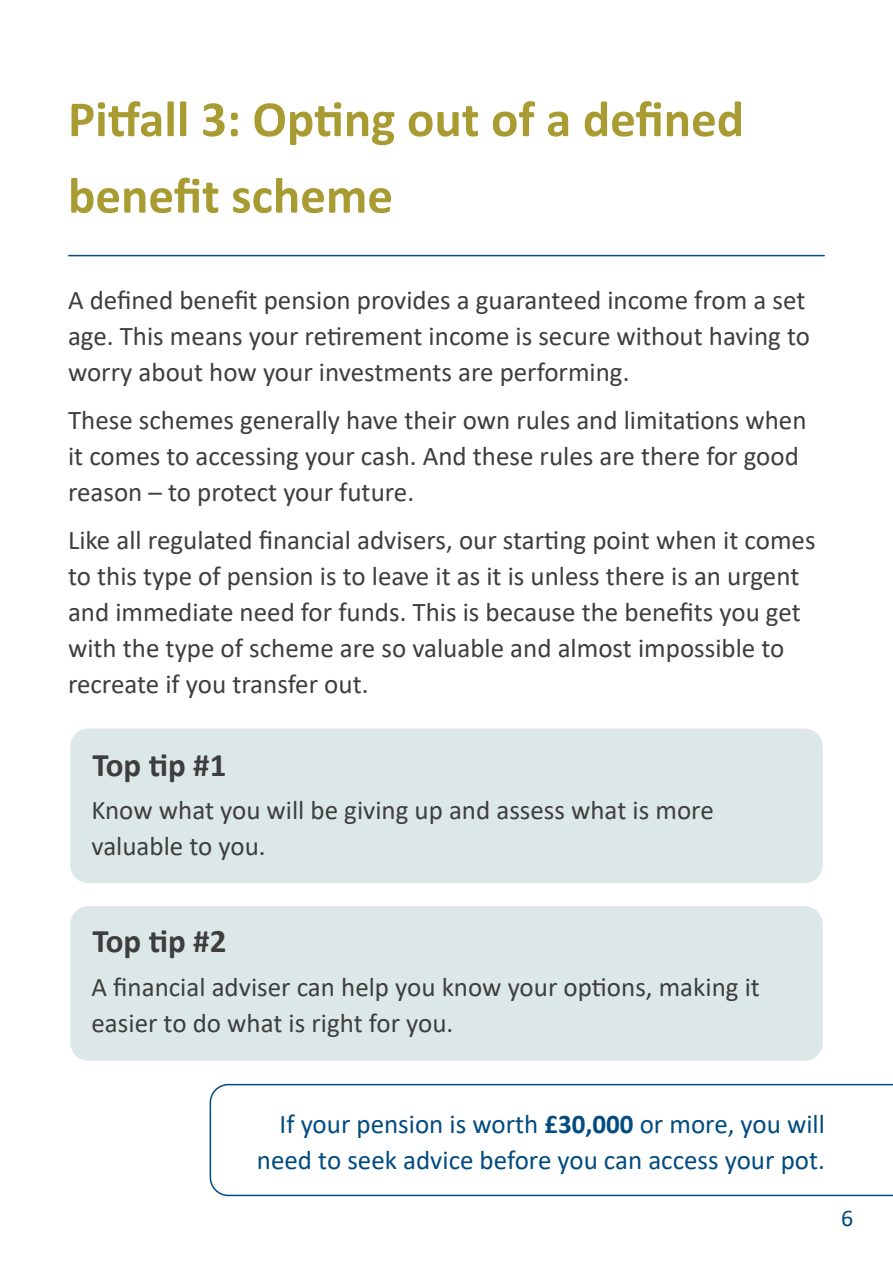
<style>
.page{position:relative;width:893px;height:1263px;background:#fff}
.page>*{position:absolute;margin:0;border:0;box-sizing:border-box;transform-origin:0 0}
.t1{font:700 51px/76.5px "Calibri";color:#a89b32}
.t2{font:700 33px "Calibri";letter-spacing:-.045em;color:#3e3e3e}
.t3{font:27px/36px "Calibri";color:#3e3e3e}
.t4{font:27px/36px "Calibri";color:#004b7f;text-align:right}
.t5{font:24px "Calibri";color:#004b7f}
.s1{font-weight:700}
</style>
<div class="page">
<div style="left:70px;top:728px;width:753px;height:155px;background:#dce7e7;border-radius:18px"></div>
<div style="left:70px;top:906px;width:753px;height:155px;background:#dce7e7;border-radius:18px"></div>
<svg style="left:210px;top:1084px;width:683px;height:112px"></svg>
<hr style="left:69px;top:255px;width:755px;height:1px;background:#004b7f">
<h1 class="t1" style="left:68px;top:80px;width:678px">Pitfall 3: Opting out of a defined benefit scheme</h1>
<p class="t3" style="left:68px;top:281px;width:743px">A defined benefit pension provides a guaranteed income from a set age. This means your retirement income is secure without having to worry about how your investments are performing.</p>
<p class="t3" style="left:68px;top:401px;width:740px">These schemes generally have their own rules and limitations when it comes to accessing your cash. And these rules are there for good reason – to protect your future.</p>
<p class="t3" style="left:68px;top:521px;width:749px">Like all regulated financial advisers, our starting point when it comes to this type of pension is to leave it as it is unless there is an urgent and immediate need for funds. This is because the benefits you get with the type of scheme are so valuable and almost impossible to recreate if you transfer out.</p>
<p class="t2" style="left:92px;top:741px;width:136px">Top tip #1</p>
<p class="t3" style="left:92px;top:791px;width:624px">Know what you will be giving up and assess what is more valuable to you.</p>
<p class="t2" style="left:92px;top:918px;width:136px">Top tip #2</p>
<p class="t3" style="left:92px;top:968px;width:670px">A financial adviser can help you know your options, making it easier to do what is right for you.</p>
<p class="t4" style="left:257px;top:1105px;width:569px">If your pension is worth <span class="s1">£30,000</span> or more, you will need to seek advice before you can access your pot.</p>
<p class="t5" style="left:841px;top:1201px;width:14px">6</p>
</div>
